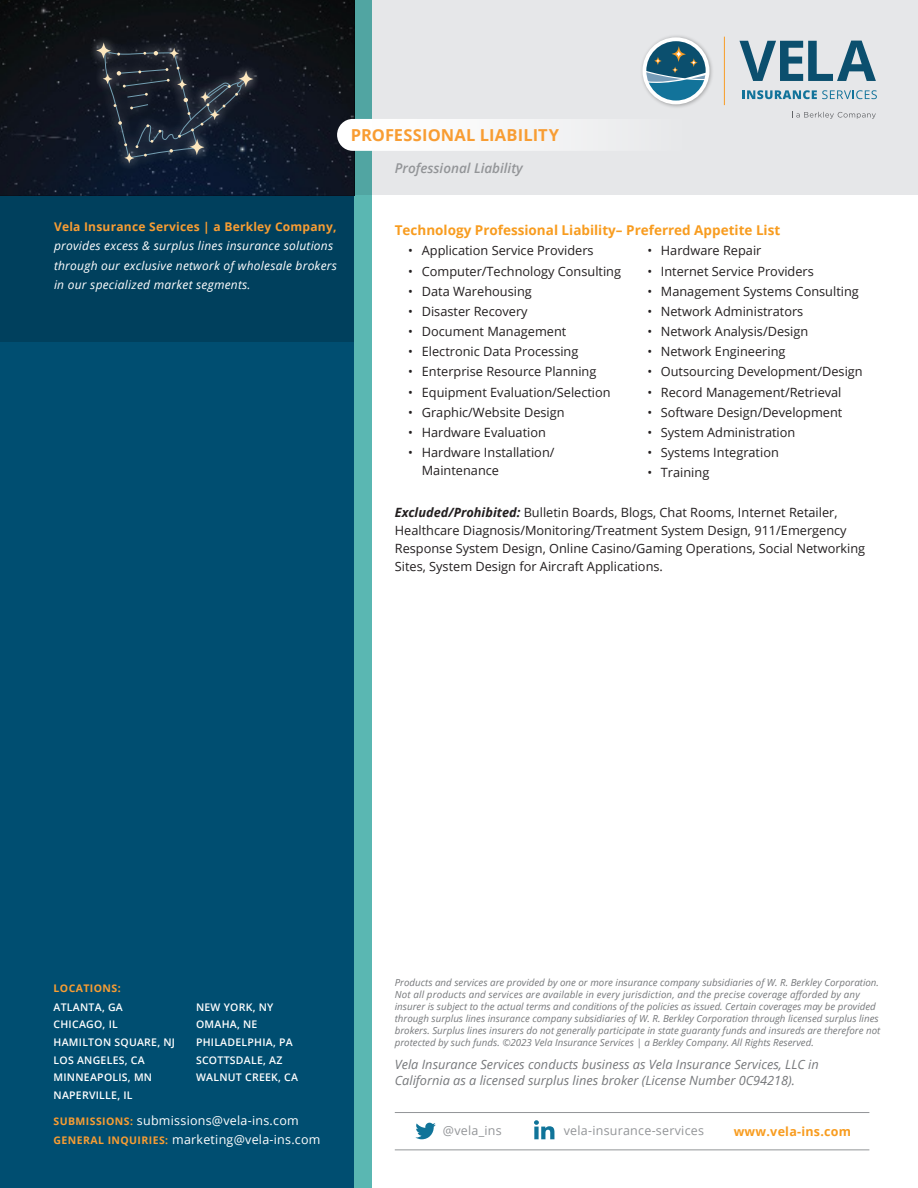
<style>
.page{position:relative;width:918px;height:1188px;background:#fff}
.page>*{position:absolute;margin:0;border:0;box-sizing:border-box;transform-origin:0 0}
.t1{font:700 16.5px "Open Sans";letter-spacing:.005em;color:#f89d33}
.Subheads{font:700 13.5px "Open Sans";color:#f89c1f}
.t2{font:italic 600 13.5px "Open Sans";color:#939598}
.t3{font:12.75px/18px "Open Sans";color:#231f20}
.t4{font:italic 12.75px/16.5px "Open Sans";color:#76787b}
.t5{font:12.45px/19.2px "Open Sans";letter-spacing:.02em;color:#fff}
.t6{font:12.45px "Open Sans";letter-spacing:.02em;color:#939598}
.t7{font:700 12.45px "Open Sans";letter-spacing:.02em;color:#f89c1f}
.t8{font:italic 12px/19.5px "Open Sans";letter-spacing:.02em;color:#fff}
.t9{font:700 12px "Open Sans";letter-spacing:.02em;color:#f89d33}
.t10{font:600 10.5px/17.5px "Open Sans";letter-spacing:.025em;color:#fff}
.t11{font:700 10.5px "Open Sans";letter-spacing:.04em;color:#f89d33}
.t12{font:italic 9.75px/12px "Open Sans";color:#76787b}
.s1{font-weight:700;font-style:italic}
.s2{font-weight:700;font-size:10.5px;color:#f89d33}
</style>
<div class="page">
<div style="left:0;top:0;width:354px;height:1188px;background:#004e71"></div>
<div style="left:0;top:0;width:918px;height:195px;background:#e6e7e9"></div>
<img style="left:0;top:0;width:354px;height:195px">
<div style="left:354px;top:0;width:18px;height:1188px;background:#5ab7b2"></div>
<hr style="left:395px;top:1150px;width:474px;height:1px;background:#939598">
<hr style="left:395px;top:1112px;width:474px;height:1px;background:#939598">
<svg style="left:415px;top:1123px;width:21px;height:16px"></svg>
<svg style="left:534px;top:1120px;width:20px;height:19px"></svg>
<div style="left:88px;top:34px;width:174px;height:138px;background:#fff;opacity:.9"></div>
<svg style="left:96px;top:42px;width:157px;height:122px;background:#212935"></svg>
<svg style="left:259px;top:23px;width:30px;height:161px;background:#0f1520"></svg>
<div style="left:0;top:195px;width:354px;height:147px;background:#00405d"></div>
<div style="left:337px;top:119px;width:238px;height:32px;background:#f9fafa"></div>
<hr style="left:724px;top:37px;width:1px;height:68px;background:#f89c24">
<svg style="left:739px;top:41px;width:137px;height:40px"></svg>
<svg style="left:742px;top:90px;width:135px;height:9px"></svg>
<svg style="left:792px;top:111px;width:84px;height:8px"></svg>
<img style="left:642px;top:36px;width:70px;height:71px">
<div style="left:643px;top:37px;width:66px;height:67px;background:#fff;border-radius:50%"></div>
<svg style="left:646px;top:41px;width:60px;height:60px"></svg>
<p class="t1" style="left:351px;top:123px;width:210px">PROFESSIONAL LIABILITY</p>
<p class="t2" style="left:395px;top:159px;width:130px">Professional Liability</p>
<p class="t9" style="left:54px;top:218px;width:284px">Vela Insurance Services | a Berkley Company,</p>
<p class="t8" style="left:54px;top:236px;width:285px">provides excess &amp; surplus lines insurance solutions through our exclusive network of wholesale brokers in our specialized market segments.</p>
<p class="Subheads" style="left:395px;top:221px;width:387px">Technology Professional Liability– Preferred Appetite List</p>
<p class="t3" style="left:408px;top:241px;width:187px">• Application Service Providers</p>
<p class="t3" style="left:408px;top:262px;width:214px">• Computer/Technology Consulting</p>
<p class="t3" style="left:408px;top:282px;width:125px">• Data Warehousing</p>
<p class="t3" style="left:408px;top:302px;width:121px">• Disaster Recovery</p>
<p class="t3" style="left:408px;top:322px;width:160px">• Document Management</p>
<p class="t3" style="left:408px;top:342px;width:172px">• Electronic Data Processing</p>
<p class="t3" style="left:408px;top:362px;width:190px">• Enterprise Resource Planning</p>
<p class="t3" style="left:408px;top:383px;width:204px">• Equipment Evaluation/Selection</p>
<p class="t3" style="left:408px;top:403px;width:158px">• Graphic/Website Design</p>
<p class="t3" style="left:408px;top:423px;width:139px">• Hardware Evaluation</p>
<p class="t3" style="left:422px;top:443px;width:134px;text-indent:-14px">• Hardware Installation/<br>Maintenance</p>
<p class="t3" style="left:647px;top:241px;width:116px">• Hardware Repair</p>
<p class="t3" style="left:647px;top:262px;width:168px">• Internet Service Providers</p>
<p class="t3" style="left:647px;top:282px;width:213px">• Management Systems Consulting</p>
<p class="t3" style="left:647px;top:302px;width:157px">• Network Administrators</p>
<p class="t3" style="left:647px;top:322px;width:162px">• Network Analysis/Design</p>
<p class="t3" style="left:647px;top:342px;width:140px">• Network Engineering</p>
<p class="t3" style="left:647px;top:362px;width:217px">• Outsourcing Development/Design</p>
<p class="t3" style="left:647px;top:383px;width:196px">• Record Management/Retrieval</p>
<p class="t3" style="left:647px;top:403px;width:197px">• Software Design/Development</p>
<p class="t3" style="left:647px;top:423px;width:149px">• System Administration</p>
<p class="t3" style="left:647px;top:443px;width:133px">• Systems Integration</p>
<p class="t3" style="left:647px;top:463px;width:63px">• Training</p>
<p class="t3" style="left:395px;top:503px;width:472px"><span class="s1">Excluded/Prohibited:</span> Bulletin Boards, Blogs, Chat Rooms, Internet Retailer, Healthcare Diagnosis/Monitoring/Treatment System Design, 911/Emergency Response System Design, Online Casino/Gaming Operations, Social Networking Sites, System Design for Aircraft Applications.</p>
<p class="t11" style="left:54px;top:981px;width:69px">LOCATIONS:</p>
<p class="t10" style="left:54px;top:998px;width:123px">ATLANTA, GA<br>CHICAGO, IL<br>HAMILTON SQUARE, NJ<br>LOS ANGELES, CA<br>MINNEAPOLIS, MN<br>NAPERVILLE, IL</p>
<p class="t10" style="left:196px;top:998px;width:104px">NEW YORK, NY<br>OMAHA, NE<br>PHILADELPHIA, PA<br>SCOTTSDALE, AZ<br>WALNUT CREEK, CA</p>
<p class="t5" style="left:54px;top:1111px;width:268px"><span class="s2">SUBMISSIONS:</span> submissions@vela-ins.com<br><span class="s2">GENERAL INQUIRIES:</span> marketing@vela-ins.com</p>
<p class="t12" style="left:395px;top:976px;width:487px">Products and services are provided by one or more insurance company subsidiaries of W. R. Berkley Corporation.<br>Not all products and services are available in every jurisdiction, and the precise coverage afforded by any insurer is subject to the actual terms and conditions of the policies as issued. Certain coverages may be provided through surplus lines insurance company subsidiaries of W. R. Berkley Corporation through licensed surplus lines brokers. Surplus lines insurers do not generally participate in state guaranty funds and insureds are therefore not protected by such funds. ©2023 Vela Insurance Services | a Berkley Company. All Rights Reserved.</p>
<p class="t4" style="left:395px;top:1056px;width:425px">Vela Insurance Services conducts business as Vela Insurance Services, LLC in<br>California as a licensed surplus lines broker (License Number 0C94218).</p>
<p class="t6" style="left:443px;top:1122px;width:60px">@vela_ins</p>
<p class="t6" style="left:564px;top:1122px;width:142px">vela-insurance-services</p>
<p class="t7" style="left:734px;top:1122px;width:119px">www.vela-ins.com</p>
</div>
